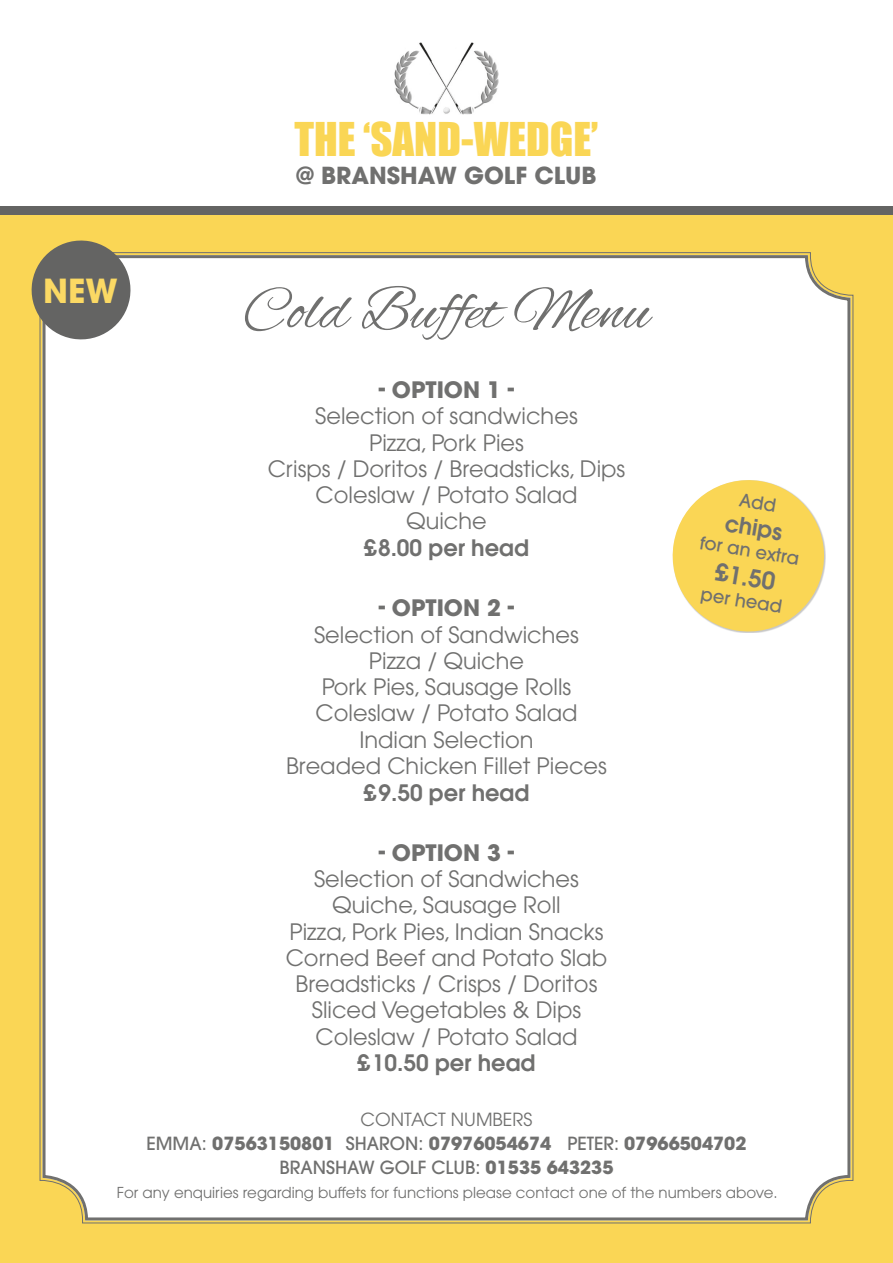
<style>
.page{position:relative;width:893px;height:1263px;background:#fff}
.page>*{position:absolute;margin:0;border:0;box-sizing:border-box;transform-origin:0 0}
.t1{font:61.5px "Alex Brush";color:#70706f}
.t2{font:42.75px "Impact";color:#fad655}
.t3{font:700 33px "Avant Garde";color:#fbd964}
.t4{font:600 24px "Avant Garde";color:#70706f}
.t5{font:700 23.4px "Avant Garde";color:#70706f}
.t6{font:22.5px/26.2px "Avant Garde";color:#70706f;text-align:center}
.t7{font:600 22.5px "Avant Garde";color:#70706f}
.t8{font:700 22.5px "ITC Avant Garde Pro";color:#70706f}
.t9{font:700 18px "Avant Garde";color:#70706f}
.t10{font:500 18px "Avant Garde";color:#70706f}
.t11{font:18px "Avant Garde";color:#70706f}
.t12{font:15px "Avant Garde";color:#70706f}
.s1{font-weight:500}
.s2{font-weight:700}
</style>
<div class="page">
<div style="left:0;top:206px;width:893px;height:1057px;background:#fad655"></div>
<div style="left:39px;top:252px;width:815px;height:972px;background:#fff"></div>
<div style="left:0;top:206px;width:893px;height:8px;background:#646463"></div>
<img style="left:395px;top:43px;width:103px;height:71px">
<svg style="left:31px;top:240px;width:103px;height:103px;background:#8c8776"></svg>
<svg style="left:667px;top:474px;width:163px;height:163px"></svg>
<p class="t3" style="left:43px;top:269px;width:76px">NEW</p>
<p class="t2" style="left:294px;top:106px;width:305px">THE ‘SAND-WEDGE’</p>
<p class="t5" style="left:296px;top:160px;width:301px">@ BRANSHAW GOLF CLUB</p>
<p class="t1" style="left:243px;top:276px;width:408px">Cold Buffet Menu</p>
<p class="t8" style="left:379px;top:375px;width:137px">- OPTION 1 -</p>
<p class="t6" style="left:315px;top:403px;width:264px">Selection of sandwiches</p>
<p class="t6" style="left:369px;top:429px;width:156px">Pizza, Pork Pies</p>
<p class="t6" style="left:268px;top:455px;width:359px">Crisps / Doritos / Breadsticks, Dips</p>
<p class="t6" style="left:316px;top:482px;width:263px">Coleslaw / Potato Salad</p>
<p class="t6" style="left:406px;top:508px;width:82px">Quiche</p>
<p class="t7" style="left:364px;top:533px;width:166px">£8.00 per head</p>
<p class="t8" style="left:379px;top:593px;width:137px">- OPTION 2 -</p>
<p class="t6" style="left:314px;top:621px;width:266px">Selection of Sandwiches</p>
<p class="t6" style="left:322px;top:647px;width:251px">Pizza / Quiche<br>Pork Pies, Sausage Rolls</p>
<p class="t6" style="left:316px;top:700px;width:263px">Coleslaw / Potato Salad</p>
<p class="t6" style="left:359px;top:726px;width:176px">Indian Selection</p>
<p class="t6" style="left:286px;top:752px;width:322px">Breaded Chicken Fillet Pieces</p>
<p class="t7" style="left:364px;top:778px;width:167px">£9.50 per head</p>
<p class="t8" style="left:379px;top:838px;width:137px">- OPTION 3 -</p>
<p class="t6" style="left:314px;top:866px;width:266px">Selection of Sandwiches</p>
<p class="t6" style="left:332px;top:892px;width:230px">Quiche, Sausage Roll</p>
<p class="t6" style="left:289px;top:918px;width:315px">Pizza, Pork Pies, Indian Snacks</p>
<p class="t6" style="left:286px;top:944px;width:323px">Corned Beef and Potato Slab</p>
<p class="t6" style="left:296px;top:971px;width:303px">Breadsticks / Crisps / Doritos</p>
<p class="t6" style="left:312px;top:997px;width:271px">Sliced Vegetables &amp; Dips</p>
<p class="t6" style="left:316px;top:1023px;width:263px">Coleslaw / Potato Salad</p>
<p class="t7" style="left:358px;top:1048px;width:179px">£10.50 per head</p>
<p class="t7" style="left:727px;top:508px;width:60px;rotate:9deg">chips</p>
<p class="t10" style="left:702px;top:531px;width:102px;rotate:10deg">for an extra</p>
<p class="t4" style="left:718px;top:556px;width:62px;rotate:10deg">£1.50</p>
<p class="t10" style="left:703px;top:582px;width:84px;rotate:10deg">per head</p>
<p class="t11" style="left:361px;top:1108px;width:173px">CONTACT NUMBERS</p>
<p class="t9" style="left:146px;top:1131px;width:602px"><span class="s1">EMMA:</span> 07563150801 <span class="s1">SHARON:</span> 07976054674 <span class="s1">PETER:</span> 07966504702</p>
<p class="t10" style="left:279px;top:1156px;width:336px">BRANSHAW GOLF CLUB: <span class="s2">01535 643235</span></p>
<p class="t12" style="left:117px;top:1183px;width:662px">For any enquiries regarding buffets for functions please contact one of the numbers above.</p>
</div>
